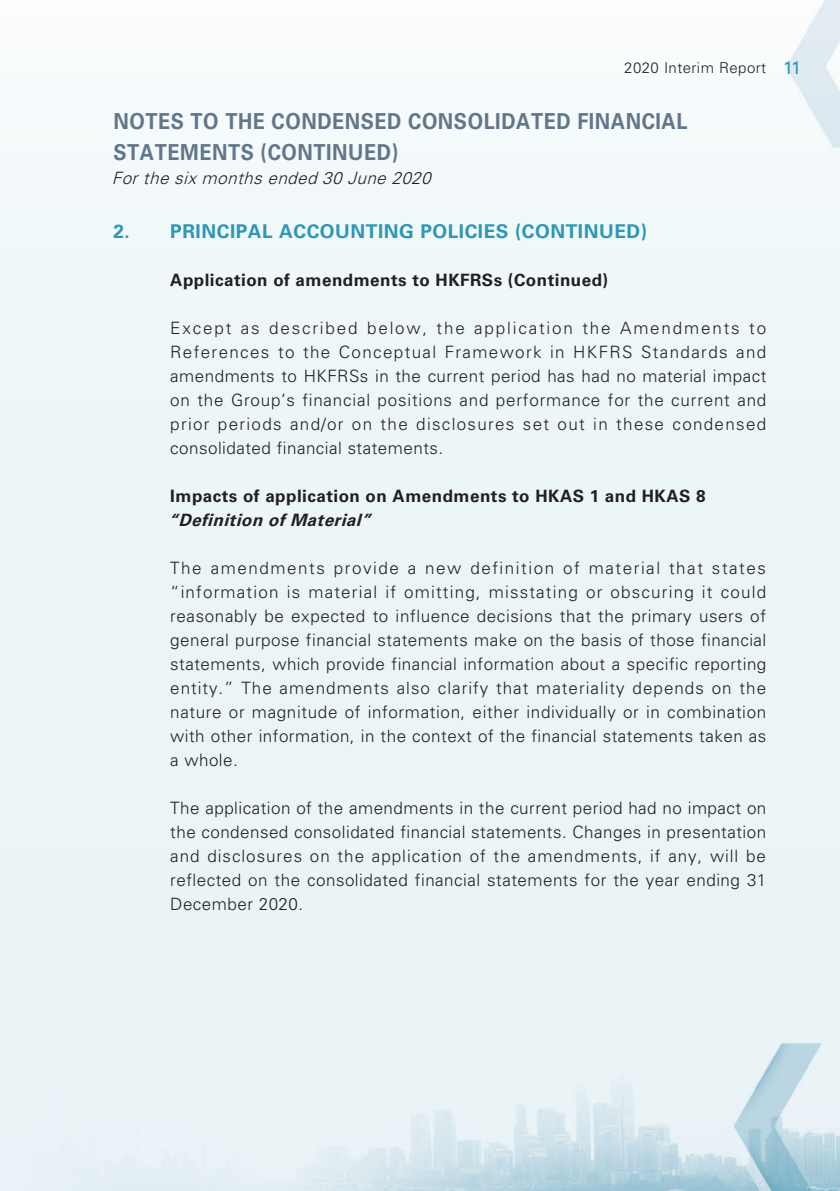
<style>
.page{position:relative;width:840px;height:1191px;background:#fff}
.page>*{position:absolute;margin:0;border:0;box-sizing:border-box;transform-origin:0 0}
.t1{font:700 22px/31px "Univers LT Std";letter-spacing:.03em;color:#61768b;scale:.9 1}
.t2{font:700 19px "Univers LT Std";letter-spacing:.03em;color:#2e97b4}
.t3{font:300 17px/24px "Univers LT Std";letter-spacing:.03em;color:#231f20;text-align:justify}
.t4{font:700 17px "Univers LT Std";letter-spacing:.03em;color:#231f20}
.t5{font:italic 300 17px "Univers LT Std";color:#231f20}
.t6{font:italic 700 17px "Univers LT Std";color:#231f20}
.t7{font:300 15px "Univers LT Std";letter-spacing:.03em;color:#231f20}
.s1{font-weight:400;font-size:18px;color:#2e97b4}
</style>
<div class="page">
<div style="left:0;top:0;width:839px;height:1191px;background:linear-gradient(to bottom,#f7fbfc,#e1eff3)"></div>
<p class="t7" style="left:624px;top:58px;width:178px">2020 Interim Report <span class="s1">11</span></p>
<p class="t1" style="left:113px;top:106px;width:639px">NOTES TO THE CONDENSED CONSOLIDATED FINANCIAL<br>STATEMENTS (CONTINUED)</p>
<p class="t5" style="left:112px;top:168px;width:326px">Forthe sixmonthsended 30 June 2020</p>
<p class="t2" style="left:113px;top:220px;width:535px">2. PRINCIPAL ACCOUNTING POLICIES (CONTINUED)</p>
<p class="t4" style="left:170px;top:270px;width:439px">Application of amendments to HKFRSs (Continued)</p>
<p class="t3" style="left:170px;top:316px;width:597px">Except as described below, the application the Amendments to References to the Conceptual Framework in HKFRS Standards and amendments to HKFRSs in the current period has had no material impact on the Group’s financial positions and performance for the current and prior periods and/or on the disclosures set out in these condensed consolidated financial statements.</p>
<p class="t4" style="left:170px;top:486px;width:536px">Impacts of application on Amendments to HKAS 1 and HKAS 8</p>
<p class="t6" style="left:168px;top:510px;width:209px">“Definition ofMaterial”</p>
<p class="t3" style="left:170px;top:556px;width:597px">The amendments provide a new definition of material that states “information is material if omitting, misstating or obscuring it could reasonably be expected to influence decisions that the primary users of general purpose financial statements make on the basis of those financial statements, which provide financial information about a specific reporting entity.” The amendments also clarify that materiality depends on the nature or magnitude of information, either individually or in combination with other information, in the context of the financial statements taken as a whole.</p>
<p class="t3" style="left:170px;top:796px;width:597px">The application of the amendments in the current period had no impact on the condensed consolidated financial statements. Changes in presentation and disclosures on the application of the amendments, if any, will be reflected on the consolidated financial statements for the year ending 31<br>December 2020.</p>
</div>
